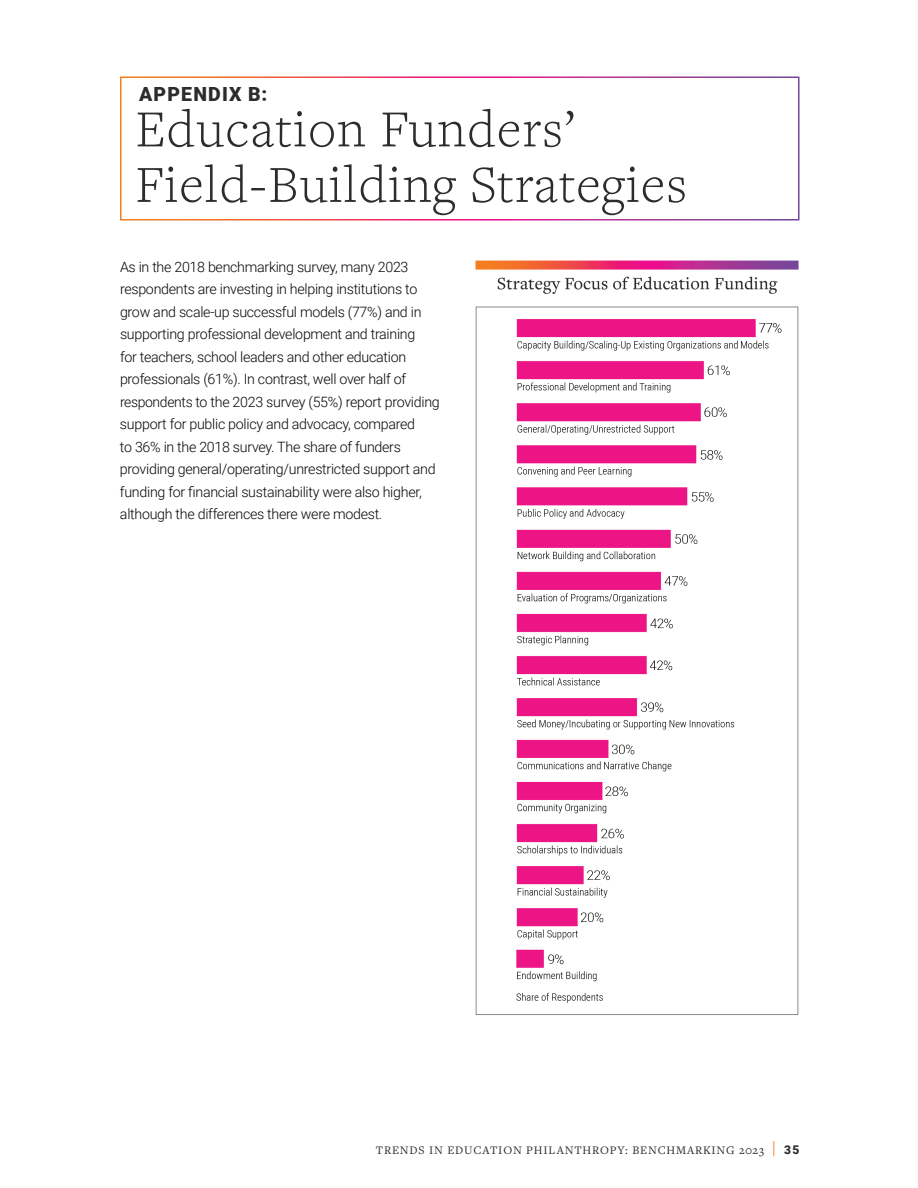
<style>
.page{position:relative;width:918px;height:1188px;background:#fff}
.page>*{position:absolute;margin:0;border:0;box-sizing:border-box;transform-origin:0 0}
.t1{font:300 54px/55.5px "Freight Text Pro";letter-spacing:.02em;color:#2b2c2c}
.t2{font:900 19.5px "Roboto";letter-spacing:.06em;color:#2b2c2c}
.t3{font:300 14.25px/22.5px "Roboto";letter-spacing:-.02em;color:#040503}
.t4{font:12px "Freight Text Pro";letter-spacing:.07em;color:#2b2c2c}
.s1{font-family:"Roboto";font-size:18px;color:#f47e21}
.s2{font-family:"Roboto";font-weight:900}
</style>
<div class="page">
<div style="left:120px;top:76px;width:680px;height:144px;border:2px solid #fff"></div>
<img style="left:475px;top:260px;width:324px;height:755px">
<h2 class="t2" style="left:139px;top:81px;width:130px">APPENDIX B:</h2>
<h1 class="t1" style="left:135px;top:100px;width:553px">Education Funders’<br>Field-Building Strategies</h1>
<p class="t3" style="left:120px;top:255px;width:321px">As in the 2018 benchmarking survey, many 2023 respondents are investing in helping institutions to grow and scale-up successful models (77%) and in supporting professional development and training<br>for teachers, school leaders and other education professionals (61%). In contrast, well over half of respondents to the 2023 survey (55%) report providing support for public policy and advocacy, compared<br>to 36% in the 2018 survey. The share of funders providing general/operating/unrestricted support and funding for financial sustainability were also higher, although the differences there were modest.</p>
<p class="t4" style="left:376px;top:1142px;width:425px">TRENDS IN EDUCATION PHILANTHROPY: BENCHMARKING 2023 <span class="s1">|</span> <span class="s2">35</span></p>
</div>
